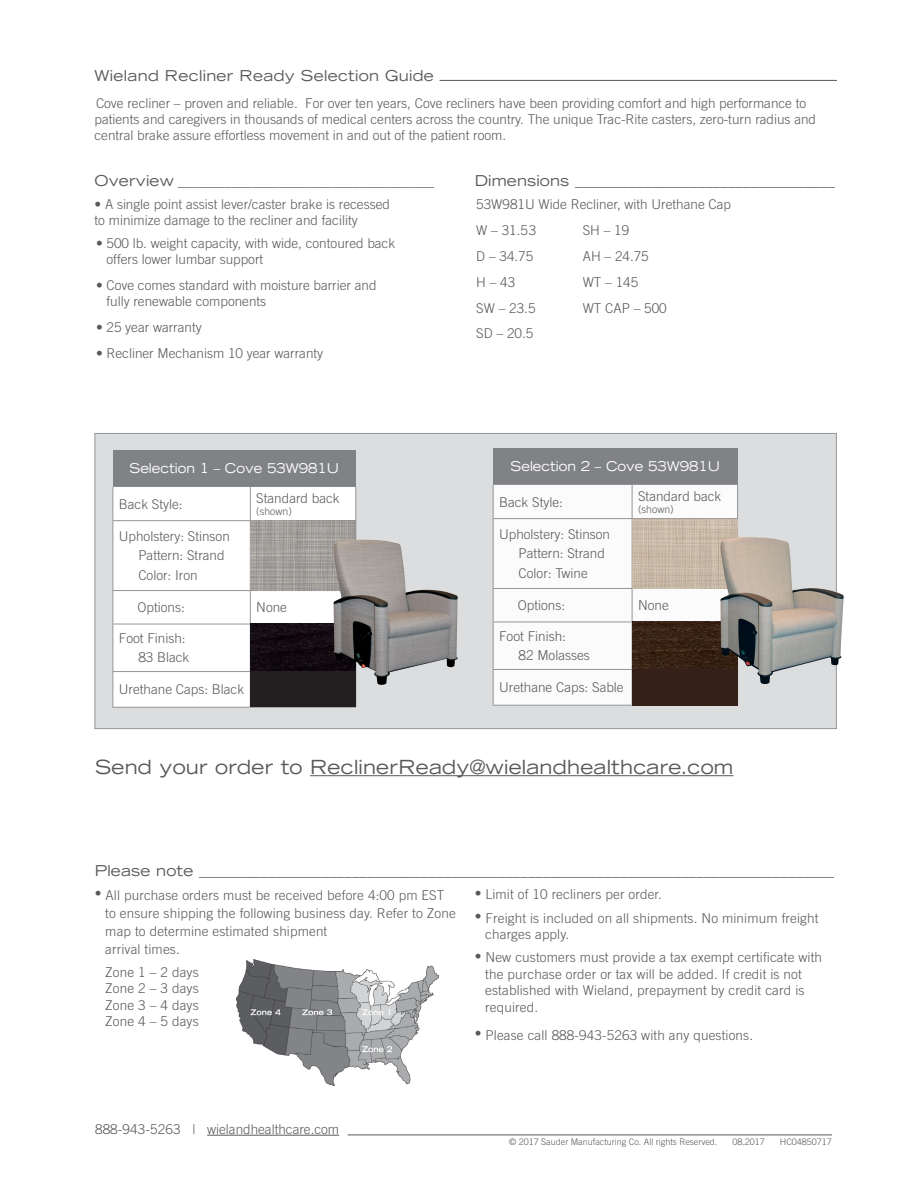
<style>
.page{position:relative;width:918px;height:1188px;background:#fff}
.page>*{position:absolute;margin:0;border:0;box-sizing:border-box;transform-origin:0 0}
.t1{font:expanded 19.5px "Trade Gothic LT Std";letter-spacing:.01em;color:#58595b}
.t2{font:expanded 15px "Trade Gothic LT Std";letter-spacing:.02em;color:#58595b}
.t3{font:300 13.5px/16.5px "Trade Gothic LT Std";color:#58595b}
.t4{font:expanded 13.5px "Trade Gothic LT Std";color:#fff;scale:.96 1}
.t5{font:300 13.5px "Trade Gothic";color:#58595b}
.t6{font:300 10.5px "Trade Gothic LT Std";color:#58595b}
.t7{font:300 9px "Trade Gothic LT Std";color:#58595b}
.s1{font-weight:400;font-stretch:expanded;font-size:15px}
.s2{font-family:"Trade Gothic LT Std"}
</style>
<div class="page">
<div style="left:94px;top:433px;width:743px;height:296px;background:#dcddde;border:1px solid #939598"></div>
<div style="left:493px;top:448px;width:245px;height:37px;background:#808285"></div>
<div style="left:494px;top:485px;width:243px;height:220px;background:#fbfbfb"></div>
<hr style="left:493px;top:485px;width:1px;height:33px;background:#939598">
<hr style="left:632px;top:485px;width:1px;height:33px;background:#939598">
<hr style="left:737px;top:485px;width:1px;height:33px;background:#939598">
<hr style="left:493px;top:518px;width:139px;height:1px;background:#939598">
<hr style="left:493px;top:519px;width:1px;height:69px;background:#939598">
<hr style="left:632px;top:518px;width:106px;height:1px;background:#939598">
<hr style="left:737px;top:519px;width:1px;height:69px;background:#939598">
<hr style="left:493px;top:588px;width:139px;height:1px;background:#939598">
<hr style="left:493px;top:589px;width:1px;height:33px;background:#939598">
<hr style="left:632px;top:589px;width:1px;height:33px;background:#939598">
<hr style="left:493px;top:622px;width:139px;height:1px;background:#939598">
<hr style="left:493px;top:622px;width:1px;height:47px;background:#939598">
<hr style="left:493px;top:669px;width:139px;height:1px;background:#939598">
<hr style="left:493px;top:670px;width:1px;height:35px;background:#939598">
<hr style="left:737px;top:670px;width:1px;height:35px;background:#939598">
<hr style="left:493px;top:705px;width:139px;height:1px;background:#939598">
<hr style="left:632px;top:705px;width:106px;height:1px;background:#939598">
<div style="left:113px;top:450px;width:243px;height:37px;background:#808285"></div>
<div style="left:113px;top:487px;width:242px;height:220px;background:#fff"></div>
<hr style="left:112px;top:487px;width:1px;height:33px;background:#939598">
<hr style="left:250px;top:487px;width:1px;height:33px;background:#939598">
<hr style="left:355px;top:487px;width:1px;height:33px;background:#939598">
<hr style="left:112px;top:520px;width:138px;height:1px;background:#939598">
<hr style="left:112px;top:521px;width:1px;height:69px;background:#939598">
<hr style="left:250px;top:520px;width:106px;height:1px;background:#939598">
<hr style="left:112px;top:590px;width:138px;height:1px;background:#939598">
<hr style="left:112px;top:591px;width:1px;height:33px;background:#939598">
<hr style="left:250px;top:590px;width:106px;height:1px;background:#939598">
<hr style="left:250px;top:591px;width:1px;height:33px;background:#939598">
<hr style="left:112px;top:624px;width:138px;height:1px;background:#939598">
<hr style="left:112px;top:624px;width:1px;height:47px;background:#939598">
<hr style="left:112px;top:671px;width:138px;height:1px;background:#939598">
<hr style="left:112px;top:672px;width:1px;height:35px;background:#939598">
<hr style="left:250px;top:671px;width:106px;height:1px;background:#939598">
<hr style="left:112px;top:707px;width:138px;height:1px;background:#939598">
<hr style="left:250px;top:707px;width:106px;height:1px;background:#939598">
<img style="left:250px;top:624px;width:83px;height:47px">
<div style="left:250px;top:672px;width:106px;height:35px;background:#231f20"></div>
<img style="left:250px;top:521px;width:106px;height:69px">
<img style="left:632px;top:519px;width:105px;height:70px">
<img style="left:632px;top:622px;width:105px;height:83px">
<hr style="left:440px;top:80px;width:397px;height:1px;background:#58595b">
<img style="left:333px;top:540px;width:125px;height:145px">
<hr style="left:348px;top:1135px;width:484px;height:1px;background:#58595b">
<img style="left:237px;top:960px;width:202px;height:125px">
<hr style="left:310px;top:775px;width:423px;height:1px;background:#58595b">
<img style="left:720px;top:537px;width:124px;height:147px">
<hr style="left:207px;top:1135px;width:132px;height:1px;background:#58595b">
<p class="t2" style="left:94px;top:66px;width:341px">Wieland Recliner Ready Selection Guide</p>
<p class="t3" style="left:95px;top:95px;width:723px">Cove recliner – proven and reliable. For over ten years, Cove recliners have been providing comfort and high performance to patients and caregivers in thousands of medical centers across the country. The unique Trac-Rite casters, zero-turn radius and central brake assure effortless movement in and out of the patient room.</p>
<p class="t3" style="left:94px;top:173px;width:341px"><span class="s1">Overview</span> ______________________________________</p>
<p class="t3" style="left:95px;top:196px;width:297px">• A single point assist lever/caster brake is recessed to minimize damage to the recliner and facility</p>
<p class="t3" style="left:107px;top:235px;width:290px;text-indent:-11px">• 500 lb. weight capacity, with wide, contoured back offers lower lumbar support</p>
<p class="t3" style="left:107px;top:277px;width:272px;text-indent:-11px">• Cove comes standard with moisture barrier and fully renewable components</p>
<p class="t3" style="left:96px;top:319px;width:107px">• 25 year warranty</p>
<p class="t3" style="left:96px;top:345px;width:229px">• Recliner Mechanism 10 year warranty</p>
<p class="t2" style="left:475px;top:171px;width:362px">Dimensions __________________________________</p>
<p class="t3" style="left:476px;top:191px;width:256px;line-height:26px">53W981U Wide Recliner, with Urethane Cap<br>W – 31.53</p>
<p class="t3" style="left:583px;top:222px;width:48px">SH – 19</p>
<p class="t3" style="left:476px;top:247px;width:59px">D – 34.75</p>
<p class="t3" style="left:583px;top:247px;width:68px">AH – 24.75</p>
<p class="t3" style="left:476px;top:273px;width:41px">H – 43</p>
<p class="t3" style="left:583px;top:273px;width:57px">WT – 145</p>
<p class="t3" style="left:476px;top:299px;width:61px">SW – 23.5</p>
<p class="t3" style="left:583px;top:299px;width:86px">WT CAP – 500</p>
<p class="t3" style="left:476px;top:325px;width:59px">SD – 20.5</p>
<p class="t4" style="left:130px;top:460px;width:220px">Selection 1 – Cove 53W981U</p>
<p class="t3" style="left:119px;top:495px;width:65px">Back Style:</p>
<p class="t3" style="left:256px;top:489px;width:85px">Standard back</p>
<p class="t6" style="left:256px;top:505px;width:37px">(shown)</p>
<p class="t3" style="left:138px;top:526px;width:93px;line-height:19.5px;text-indent:-19px">Upholstery: Stinson<br>Pattern: Strand<br>Color: Iron</p>
<p class="t3" style="left:138px;top:599px;width:49px">Options:</p>
<p class="t3" style="left:256px;top:599px;width:32px">None</p>
<p class="t3" style="left:119px;top:628px;width:72px;line-height:19.5px;text-align:right">Foot Finish:<br>83 Black</p>
<p class="t3" style="left:119px;top:681px;width:127px">Urethane Caps: Black</p>
<p class="t4" style="left:511px;top:458px;width:220px">Selection 2 – Cove 53W981U</p>
<p class="t3" style="left:499px;top:493px;width:65px">Back Style:</p>
<p class="t3" style="left:638px;top:487px;width:85px">Standard back</p>
<p class="t6" style="left:638px;top:503px;width:37px">(shown)</p>
<p class="t3" style="left:519px;top:524px;width:93px;line-height:19.5px;text-indent:-19px">Upholstery: Stinson<br>Pattern: Strand<br>Color: Twine</p>
<p class="t3" style="left:518px;top:597px;width:49px">Options:</p>
<p class="t3" style="left:638px;top:597px;width:32px">None</p>
<p class="t3" style="left:519px;top:626px;width:73px;line-height:19.5px;text-indent:-19px">Foot Finish:<br>82 Molasses</p>
<p class="t3" style="left:499px;top:679px;width:126px">Urethane Caps: Sable</p>
<h1 class="t1" style="left:95px;top:754px;width:640px">Send your order to ReclinerReady@wielandhealthcare.com</h1>
<p class="t2" style="left:95px;top:861px;width:741px">Please note ___________________________________________________________________________________</p>
<p class="t3" style="left:105px;top:886px;width:352px;line-height:18px;text-indent:-11px">• All purchase orders must be received before 4:00 pm EST to ensure shipping the following business day. Refer to Zone map to determine estimated shipment<br>arrival times.</p>
<p class="t3" style="left:105px;top:964px;width:95px;text-align:justify">Zone 1 – 2 days Zone 2 – 3 days Zone 3 – 4 days Zone 4 – 5 days</p>
<p class="t3" style="left:475px;top:886px;width:189px">• Limit of 10 recliners per order.</p>
<p class="t3" style="left:485px;top:910px;width:335px;text-indent:-11px">• Freight is included on all shipments. No minimum freight charges apply.</p>
<p class="t3" style="left:485px;top:949px;width:338px;text-indent:-11px">• New customers must provide a tax exempt certificate with the purchase order or tax will be added. If credit is not established with Wieland, prepayment by credit card is required.</p>
<p class="t3" style="left:475px;top:1027px;width:280px">• Please call 888-943-5263 with any questions.</p>
<p class="t5" style="left:95px;top:1121px;width:246px"><span class="s2">888-943-5263 |</span> wielandhealthcare.com</p>
<p class="t7" style="left:509px;top:1137px;width:210px">© 2017 Sauder Manufacturing Co. All rights Reserved.</p>
<p class="t7" style="left:732px;top:1137px;width:34px">08.2017</p>
<p class="t7" style="left:780px;top:1137px;width:54px">HC04850717</p>
</div>
